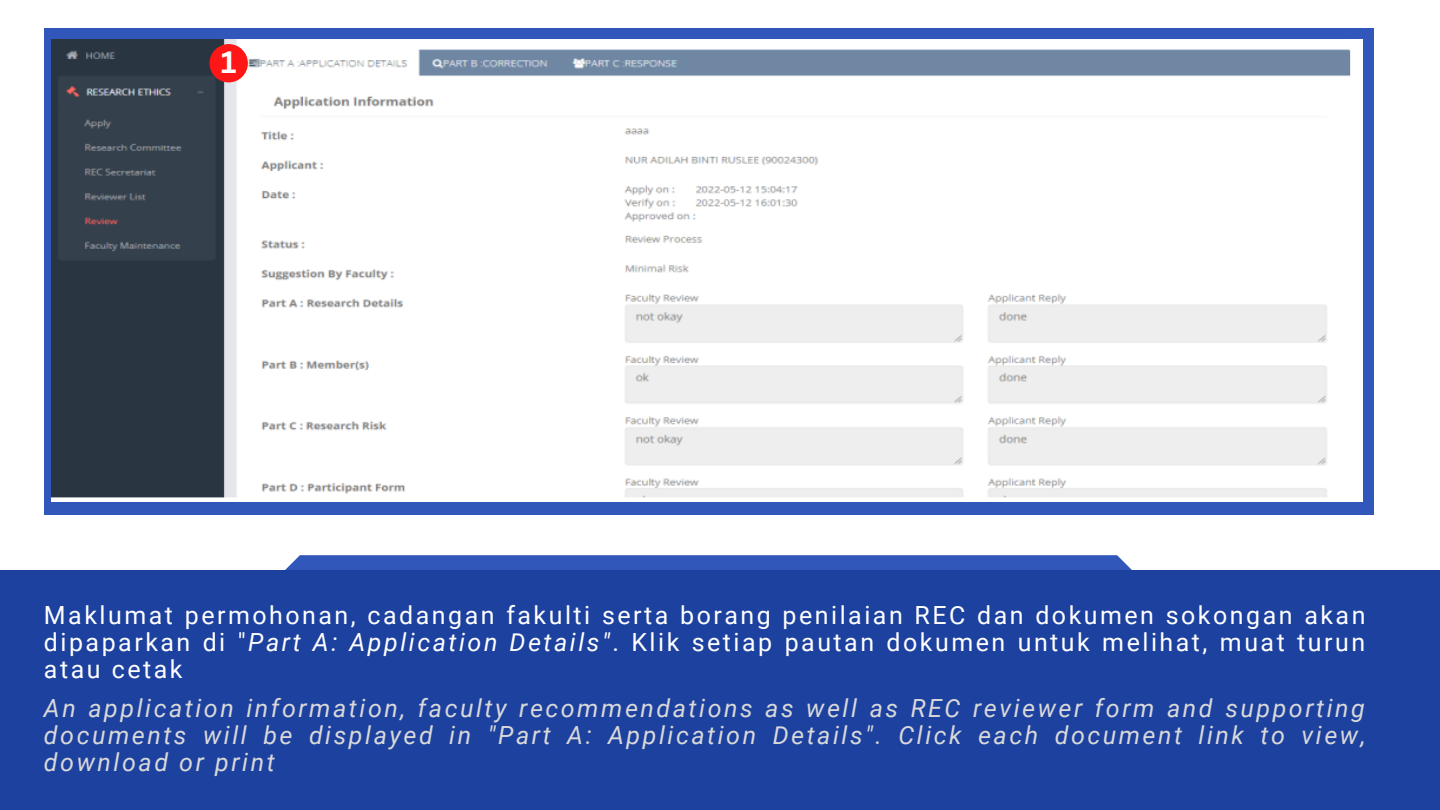
<style>
.page{position:relative;width:1440px;height:810px;background:#fff}
.page>*{position:absolute;margin:0;border:0;box-sizing:border-box;transform-origin:0 0}
.t1{font:700 30px "Canva Sans";color:#fff}
.t2{font:italic 25px/27px "Roboto";letter-spacing:.1em;color:#d9d9d9;text-align:justify}
.t3{font:25px/27px "Roboto";letter-spacing:.1em;color:#fff;text-align:justify}
.s1{font-style:italic}
</style>
<div class="page">
<svg style="left:285px;top:555px;width:847px;height:15px;background:#375bbd"></svg>
<div style="left:0;top:570px;width:1440px;height:240px;background:#1d419f"></div>
<div style="left:44px;top:28px;width:1329px;height:487px;background:#3157bb"></div>
<img style="left:51px;top:40px;width:1311px;height:462px">
<div style="left:210px;top:44px;width:38px;height:38px;background:#ff1616;border-radius:50%"></div>
<p class="t1" style="left:221px;top:41px;width:17px">1</p>
<p class="t3" style="left:44px;top:602px;width:1323px">Maklumat permohonan, cadangan fakulti serta borang penilaian REC dan dokumen sokongan akan dipaparkan di "<span class="s1">Part A: Application Details"</span>. Klik setiap pautan dokumen untuk melihat, muat turun atau cetak</p>
<p class="t2" style="left:44px;top:695px;width:1323px">An application information, faculty recommendations as well as REC reviewer form and supporting documents will be displayed in "Part A: Application Details". Click each document link to view, download or print</p>
</div>
